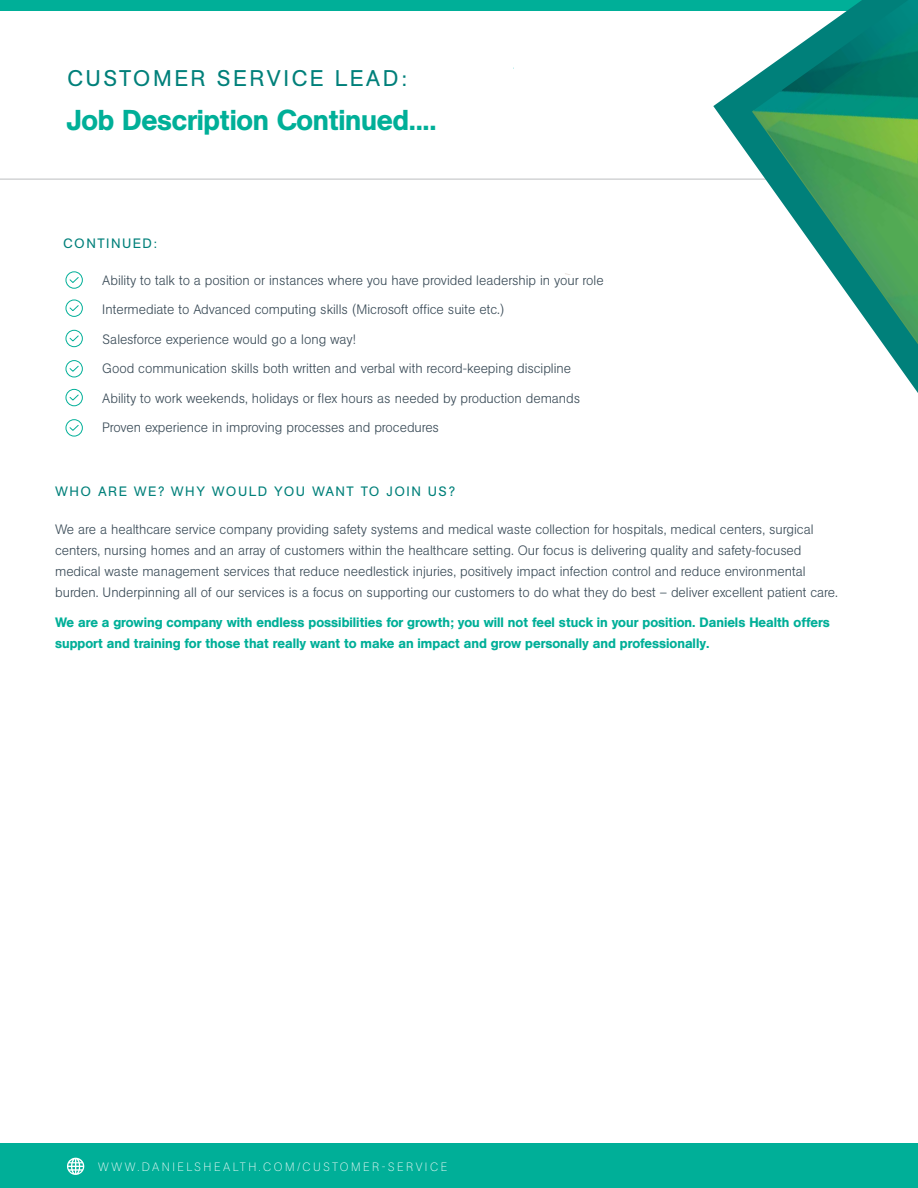
<style>
.page{position:relative;width:918px;height:1188px;background:#fff}
.page>*{position:absolute;margin:0;border:0;box-sizing:border-box;transform-origin:0 0}
.body_copy{font:500 28.5px "AG Book Pro";letter-spacing:-.01em;color:#00af98}
.body_copy-2{font:22.5px "AG Book Pro";letter-spacing:.11em;color:#00807a}
.body_copy-3{font:300 13.5px/21px "AG Book Pro";color:#3b4c58}
.body_copy-4{font:500 13.5px/21px "AG Book Pro";color:#00af98}
.body_copy-5{font:13.5px "AG Book Pro";letter-spacing:.11em;color:#00807a}
.t1{font:200 12px "AG Book Pro";letter-spacing:.21em;color:#fff}
</style>
<div class="page">
<hr style="left:0;top:179px;width:918px;height:1px;background:#bcbec0">
<div style="left:0;top:0;width:918px;height:11px;background:#00af98"></div>
<svg style="left:713px;top:78px;width:205px;height:315px"></svg>
<img style="left:752px;top:0;width:166px;height:344px">
<div style="left:0;top:1144px;width:918px;height:44px;background:#00af98"></div>
<svg style="left:67px;top:1158px;width:17px;height:17px"></svg>
<svg style="left:69px;top:305px;width:10px;height:6px"></svg>
<div style="left:66px;top:300px;width:17px;height:17px;border:1px solid #00af98;border-radius:50%"></div>
<svg style="left:69px;top:335px;width:10px;height:7px"></svg>
<div style="left:66px;top:330px;width:17px;height:17px;border:1px solid #00af98;border-radius:50%"></div>
<svg style="left:69px;top:394px;width:10px;height:7px"></svg>
<div style="left:66px;top:389px;width:17px;height:17px;border:1px solid #00af98;border-radius:50%"></div>
<svg style="left:69px;top:365px;width:10px;height:7px"></svg>
<div style="left:66px;top:360px;width:17px;height:17px;border:1px solid #00af98;border-radius:50%"></div>
<svg style="left:69px;top:425px;width:10px;height:6px"></svg>
<div style="left:66px;top:419px;width:17px;height:18px;border:1px solid #00af98;border-radius:50%"></div>
<svg style="left:69px;top:277px;width:10px;height:6px"></svg>
<div style="left:66px;top:271px;width:17px;height:18px;border:1px solid #00af98;border-radius:50%"></div>
<p class="body_copy-2" style="left:67px;top:63px;width:341px">CUSTOMER SERVICE LEAD:</p>
<p class="body_copy" style="left:67px;top:102px;width:371px">Job Description Continued....</p>
<p class="body_copy-5" style="left:63px;top:235px;width:95px">CONTINUED:</p>
<p class="body_copy-3" style="left:102px;top:269px;width:503px">Ability to talk to a position or instances where you have provided leadership in your role</p>
<p class="body_copy-3" style="left:102px;top:299px;width:404px">Intermediate to Advanced computing skills (Microsoft office suite etc.)</p>
<p class="body_copy-3" style="left:102px;top:328px;width:255px">Salesforce experience would go a long way!</p>
<p class="body_copy-3" style="left:102px;top:358px;width:470px">Good communication skills both written and verbal with record-keeping discipline</p>
<p class="body_copy-3" style="left:102px;top:387px;width:480px">Ability to work weekends, holidays or flex hours as needed by production demands</p>
<p class="body_copy-3" style="left:102px;top:417px;width:338px">Proven experience in improving processes and procedures</p>
<p class="body_copy-5" style="left:55px;top:483px;width:401px">WHO ARE WE? WHY WOULD YOU WANT TO JOIN US?</p>
<p class="body_copy-3" style="left:55px;top:519px;width:784px">We are a healthcare service company providing safety systems and medical waste collection for hospitals, medical centers, surgical centers, nursing homes and an array of customers within the healthcare setting. Our focus is delivering quality and safety-focused medical waste management services that reduce needlestick injuries, positively impact infection control and reduce environmental burden. Underpinning all of our services is a focus on supporting our customers to do what they do best – deliver excellent patient care.</p>
<p class="body_copy-4" style="left:55px;top:611px;width:776px">We are a growing company with endless possibilities for growth; you will not feel stuck in your position. Daniels Health offers support and training for those that really want to make an impact and grow personally and professionally.</p>
<p class="t1" style="left:98px;top:1159px;width:351px">WWW.DANIELSHEALTH.COM/CUSTOMER-SERVICE</p>
</div>
